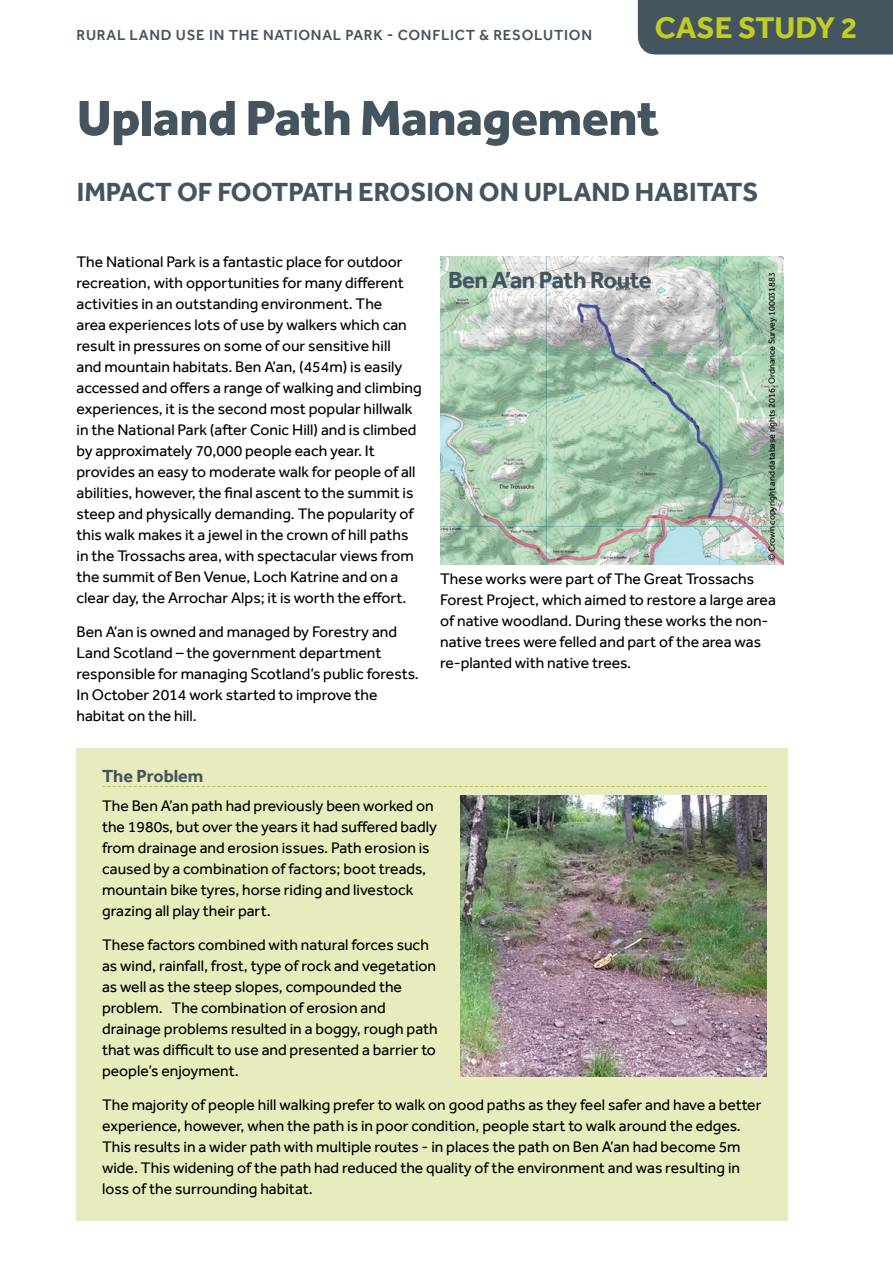
<style>
.page{position:relative;width:893px;height:1263px;background:#fff}
.page>*{position:absolute;margin:0;border:0;box-sizing:border-box;transform-origin:0 0}
.Heading{font:800 51px "Effra";letter-spacing:-.01em;color:#455560}
.t1{font:700 30.75px "Effra";color:#c2cd23}
.sub_heading_2{font:700 27px "Effra";color:#455560}
.t2{font:700 24px "Effra";letter-spacing:-.02em;color:#455560}
.t3{font:700 18px "Effra";color:#455560}
.t4{font:15.75px/21px "Effra";color:#000}
.t5{font:500 15px "Effra";letter-spacing:.05em;color:#455560}
.t6{font:9px "Effra";color:#000}
</style>
<div class="page">
<div style="left:77px;top:748px;width:710px;height:472px;background:#e8ebbc"></div>
<div style="left:638px;top:0;width:255px;height:55px;background:#455560"></div>
<svg style="left:102px;top:786px;width:665px;height:1px"></svg>
<img style="left:461px;top:795px;width:306px;height:281px">
<img style="left:440px;top:257px;width:343px;height:307px">
<p class="t5" style="left:77px;top:26px;width:517px">RURAL LAND USE IN THE NATIONAL PARK - CONFLICT &amp; RESOLUTION</p>
<p class="t1" style="left:655px;top:9px;width:204px">CASE STUDY 2</p>
<p class="Heading" style="left:77px;top:88px;width:584px">Upland Path Management</p>
<h2 class="sub_heading_2" style="left:77px;top:176px;width:683px">IMPACT OF FOOTPATH EROSION ON UPLAND HABITATS</h2>
<p class="t4" style="left:77px;top:251px;width:347px">The National Park is a fantastic place for outdoor recreation, with opportunities for many different activities in an outstanding environment. The<br>area experiences lots of use by walkers which can result in pressures on some of our sensitive hill<br>and mountain habitats. Ben A’an, (454m) is easily accessed and offers a range of walking and climbing experiences, it is the second most popular hillwalk in the National Park (after Conic Hill) and is climbed by approximately 70,000 people each year. It provides an easy to moderate walk for people of all abilities, however, the final ascent to the summit is steep and physically demanding. The popularity of this walk makes it a jewel in the crown of hill paths in the Trossachs area, with spectacular views from the summit of Ben Venue, Loch Katrine and on a clear day, the Arrochar Alps; it is worth the effort.</p>
<p class="t4" style="left:77px;top:621px;width:344px">Ben A’an is owned and managed by Forestry and Land Scotland – the government department responsible for managing Scotland’s public forests.<br>In October 2014 work started to improve the habitat on the hill.</p>
<p class="t2" style="left:448px;top:266px;width:205px">Ben A’an Path Route</p>
<p class="t6" style="left:767px;top:561px;width:290px;rotate:-90deg">© Crown copyright and database rights 2016. Ordnance Survey 100031883</p>
<p class="t4" style="left:440px;top:568px;width:337px">These works were part of The Great Trossachs Forest Project, which aimed to restore a large area of native woodland. During these works the non&shy;native trees were felled and part of the area was re-planted with native trees.</p>
<p class="t3" style="left:102px;top:765px;width:103px">The Problem</p>
<p class="t4" style="left:102px;top:795px;width:336px">The Ben A’an path had previously been worked on the 1980s, but over the years it had suffered badly from drainage and erosion issues. Path erosion is caused by a combination of factors; boot treads, mountain bike tyres, horse riding and livestock grazing all play their part.</p>
<p class="t4" style="left:102px;top:934px;width:337px">These factors combined with natural forces such as wind, rainfall, frost, type of rock and vegetation as well as the steep slopes, compounded the problem. The combination of erosion and drainage problems resulted in a boggy, rough path that was difficult to use and presented a barrier to people’s enjoyment.</p>
<p class="t4" style="left:102px;top:1094px;width:661px">The majority of people hill walking prefer to walk on good paths as they feel safer and have a better experience, however, when the path is in poor condition, people start to walk around the edges.<br>This results in a wider path with multiple routes - in places the path on Ben A’an had become 5m wide. This widening of the path had reduced the quality of the environment and was resulting in loss of the surrounding habitat.</p>
</div>
